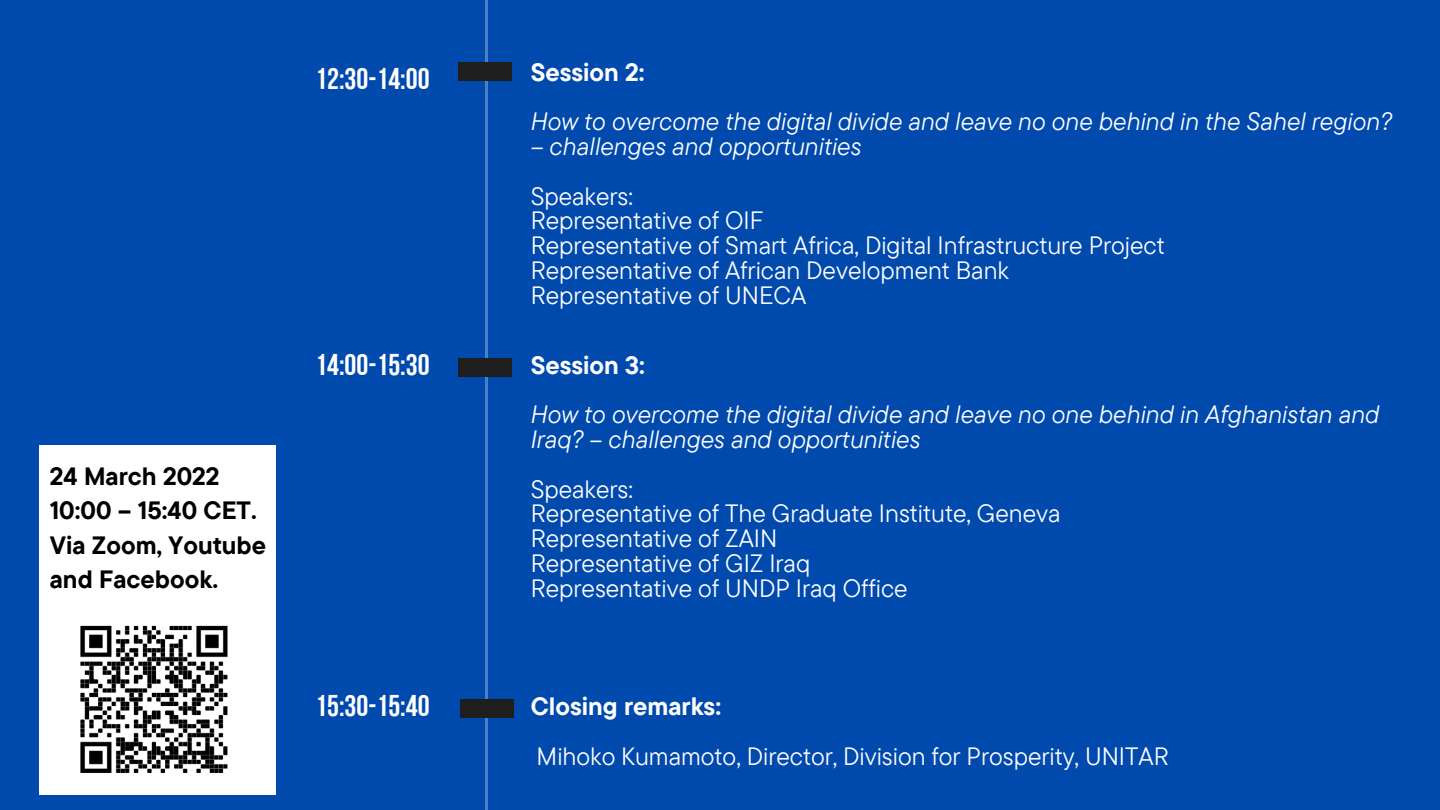
<style>
.page{position:relative;width:1440px;height:810px;background:#004aad}
.page>*{position:absolute;margin:0;border:0;box-sizing:border-box;transform-origin:0 0}
.t1{font:30px "Bebas Neue Cyrillic";color:#fff}
.t2{font:25px "TT Commons Pro";color:#fff}
.t3{font:italic 25px/24.8px "TT Commons Pro";color:#fff}
.t4{font:700 25px/34.5px "TT Commons Pro";color:#000}
.t5{font:700 25px "TT Commons Pro";color:#fff}
</style>
<div class="page">
<hr style="left:485px;top:0;width:3px;height:810px;background:#fff">
<div style="left:458px;top:62px;width:54px;height:19px;background:#1e1e1e"></div>
<div style="left:460px;top:699px;width:53px;height:19px;background:#1e1e1e"></div>
<div style="left:39px;top:445px;width:236px;height:350px;background:#fff"></div>
<div style="left:458px;top:359px;width:54px;height:18px;background:#1e1e1e"></div>
<img style="left:80px;top:625px;width:148px;height:148px">
<p class="t4" style="left:50px;top:458px;width:171px">24 March 2022</p>
<p class="t4" style="left:50px;top:493px;width:208px">10:00 – 15:40 CET.</p>
<p class="t4" style="left:50px;top:527px;width:218px">Via Zoom, Youtube and Facebook.</p>
<p class="t1" style="left:315px;top:66px;width:116px">12:30-14:00</p>
<p class="t5" style="left:531px;top:56px;width:116px">Session 2:</p>
<p class="t3" style="left:531px;top:109px;width:863px">How to overcome the digital divide and leave no one behind in the Sahel region?</p>
<p class="t3" style="left:531px;top:133px;width:332px">– challenges and opportunities</p>
<p class="t2" style="left:531px;top:180px;width:104px">Speakers:</p>
<p class="t2" style="left:531px;top:204px;width:234px">Representative of OIF</p>
<p class="t2" style="left:531px;top:229px;width:636px">Representative of Smart Africa, Digital Infrastructure Project</p>
<p class="t2" style="left:531px;top:254px;width:480px">Representative of African Development Bank</p>
<p class="t2" style="left:531px;top:279px;width:277px">Representative of UNECA</p>
<p class="t1" style="left:315px;top:353px;width:116px">14:00-15:30</p>
<p class="t1" style="left:315px;top:694px;width:116px">15:30-15:40</p>
<p class="t5" style="left:531px;top:349px;width:116px">Session 3:</p>
<p class="t3" style="left:531px;top:402px;width:850px">How to overcome the digital divide and leave no one behind in Afghanistan and<br>Iraq? – challenges and opportunities</p>
<p class="t2" style="left:531px;top:473px;width:104px">Speakers:</p>
<p class="t2" style="left:531px;top:497px;width:531px">Representative of The Graduate Institute, Geneva</p>
<p class="t2" style="left:531px;top:522px;width:248px">Representative of ZAIN</p>
<p class="t2" style="left:531px;top:547px;width:281px">Representative of GIZ Iraq</p>
<p class="t2" style="left:531px;top:572px;width:378px">Representative of UNDP Iraq Office</p>
<p class="t5" style="left:531px;top:690px;width:192px">Closing remarks:</p>
<p class="t2" style="left:537px;top:740px;width:634px">Mihoko Kumamoto, Director, Division for Prosperity, UNITAR</p>
</div>
